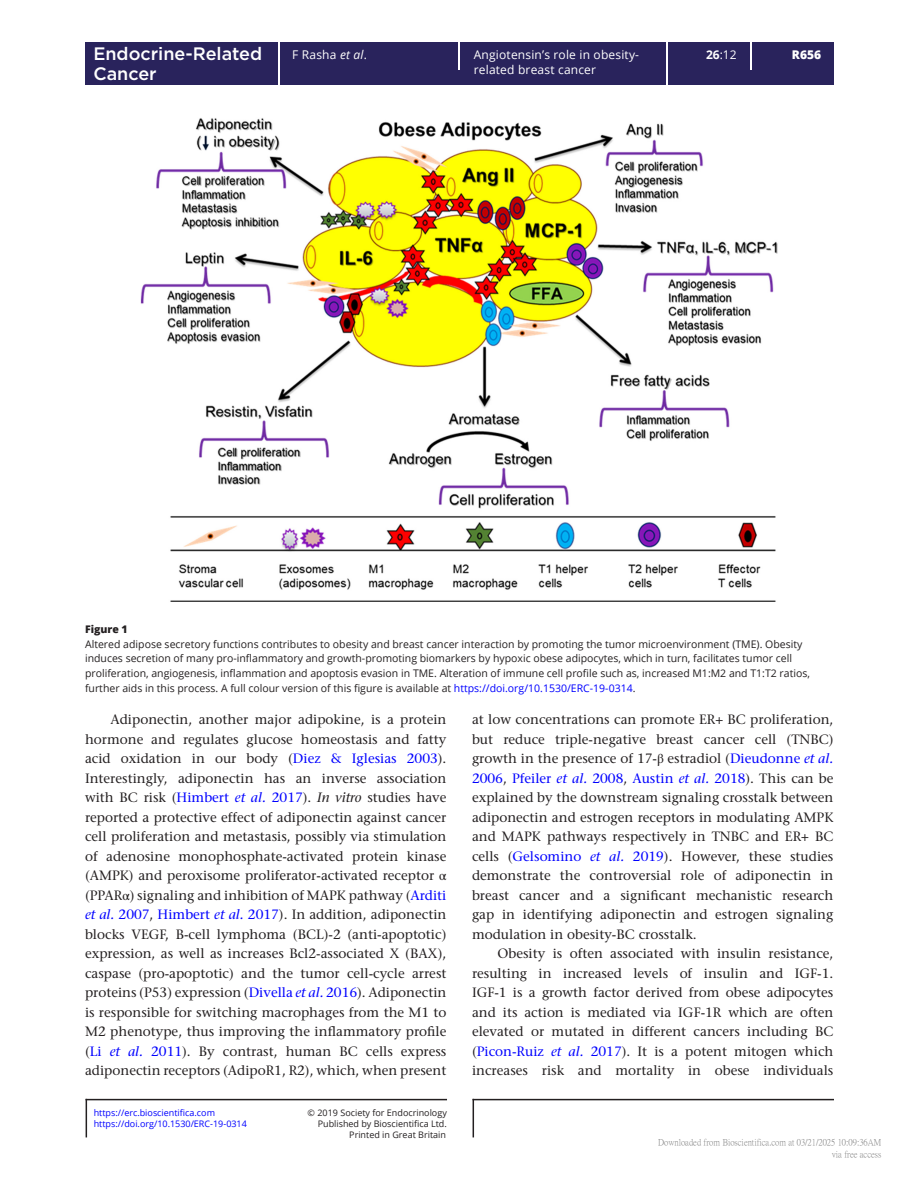
<style>
.page{position:relative;width:919px;height:1187px;background:#fff}
.page>*{position:absolute;margin:0;border:0;box-sizing:border-box;transform-origin:0 0}
.t1{font:500 18px "Gotham";color:#fff}
.TXI{font:500 13.5px/19.5px "Stone Serif Std";color:#231f20;text-align:justify}
.t2{font:12px "Open Sans";letter-spacing:.015em;color:#fff}
.t3{font:800 12px "Open Sans";color:#fff}
.FC{font:10.5px/14.7px "Open Sans";color:#231f20}
.FC-2{font:800 10.5px "Open Sans";color:#231f20}
.t4{font:9px "Open Sans";color:#231f20}
.t5{font:9px/12px "P Ming Li U";color:rgb(0 0 0/.5);text-align:right}
.t6{font:9px "Open Sans";color:#00f}
.s1{font-weight:700}
.s2{font-style:italic}
.s3{color:#00f}
.s4{font-style:italic;color:#00f}
.s5{font-family:"STIX General";font-weight:400}
</style>
<div class="page">
<hr style="left:86px;top:1098px;width:361px;height:2px;background:#231f20">
<hr style="left:86px;top:1098px;width:1px;height:39px;background:#231f20">
<hr style="left:472px;top:1098px;width:361px;height:2px;background:#231f20">
<hr style="left:472px;top:1098px;width:2px;height:39px;background:#231f20">
<div style="left:85px;top:42px;width:748px;height:43px;background:#29235c"></div>
<hr style="left:278px;top:42px;width:1px;height:43px;background:#fff">
<hr style="left:666px;top:42px;width:1px;height:43px;background:#fff">
<hr style="left:458px;top:42px;width:2px;height:27px;background:#fff">
<svg style="left:750px;top:42px;width:1px;height:27px"></svg>
<img style="left:140px;top:118px;width:638px;height:484px">
<h1 class="t1" style="left:93px;top:42px;width:170px">Endocrine-Related</h1>
<p class="t2" style="left:706px;top:47px;width:32px"><span class="s1">26</span>:12</p>
<h1 class="t1" style="left:93px;top:61px;width:65px">Cancer</h1>
<p class="t2" style="left:292px;top:47px;width:76px">F Rasha <span class="s2">et al</span>.</p>
<p class="t2" style="left:474px;top:47px;width:167px">Angiotensin’s role in obesity-</p>
<p class="t3" style="left:791px;top:46px;width:31px">R656</p>
<p class="t2" style="left:474px;top:61px;width:124px">related breast cancer</p>
<p class="FC-2" style="left:85px;top:621px;width:44px">Figure 1</p>
<p class="FC" style="left:85px;top:636px;width:726px">Altered adipose secretory functions contributes to obesity and breast cancer interaction by promoting the tumor microenvironment (TME). Obesity induces secretion of many pro-inflammatory and growth-promoting biomarkers by hypoxic obese adipocytes, which in turn, facilitates tumor cell proliferation, angiogenesis, inflammation and apoptosis evasion in TME. Alteration of immune cell profile such as, increased M1:M2 and T1:T2 ratios, further aids in this process. A full colour version of this figure is available at <span class="s3">https://doi.org/10.1530/ERC-19-0314</span>.</p>
<p class="TXI" style="left:85px;top:709px;width:363px;text-indent:26px">Adiponectin, another major adipokine, is a protein hormone and regulates glucose homeostasis and fatty acid oxidation in our body (<span class="s3">Diez &amp; Iglesias 2003</span>).<br>Interestingly, adiponectin has an inverse association with BC risk (<span class="s3">Himbert</span> <span class="s4">et al.</span> <span class="s3">2017</span>). <span class="s2">In vitro</span> studies have reported a protective effect of adiponectin against cancer cell proliferation and metastasis, possibly via stimulation of adenosine monophosphate-activated protein kinase (AMPK) and peroxisome proliferator-activated receptor <span class="s5">α </span>(PPAR<span class="s5">α</span>) signaling and inhibition of MAPK pathway (<span class="s3">Arditi </span><span class="s4">et al.</span> <span class="s3">2007</span>, <span class="s3">Himbert</span> <span class="s4">et al.</span> <span class="s3">2017</span>). In addition, adiponectin blocks VEGF, B-cell lymphoma (BCL)-2 (anti-apoptotic) expression, as well as increases Bcl2-associated X (BAX), caspase (pro-apoptotic) and the tumor cell-cycle arrest proteins (P53) expression (<span class="s3">Divella</span> <span class="s4">et al.</span> <span class="s3">2016</span>). Adiponectin is responsible for switching macrophages from the M1 to M2 phenotype, thus improving the inflammatory profile (<span class="s3">Li</span> <span class="s4">et al.</span> <span class="s3">2011</span>). By contrast, human BC cells express adiponectin receptors (AdipoR1, R2), which, when present</p>
<p class="TXI" style="left:472px;top:709px;width:363px">at low concentrations can promote ER+ BC proliferation, but reduce triple-negative breast cancer cell (TNBC) growth in the presence of 17-<span class="s5">β</span> estradiol (<span class="s3">Dieudonne</span> <span class="s4">et al.<br></span><span class="s3">2006</span>, <span class="s3">Pfeiler</span> <span class="s4">et al.</span> <span class="s3">2008</span>, <span class="s3">Austin</span> <span class="s4">et al.</span> <span class="s3">2018</span>). This can be explained by the downstream signaling crosstalk between adiponectin and estrogen receptors in modulating AMPK and MAPK pathways respectively in TNBC and ER+ BC cells (<span class="s3">Gelsomino</span> <span class="s4">et al.</span> <span class="s3">2019</span>). However, these studies demonstrate the controversial role of adiponectin in breast cancer and a significant mechanistic research gap in identifying adiponectin and estrogen signaling modulation in obesity-BC crosstalk.</p>
<p class="TXI" style="left:472px;top:943px;width:363px;text-indent:26px">Obesity is often associated with insulin resistance, resulting in increased levels of insulin and IGF-1.<br>IGF-1 is a growth factor derived from obese adipocytes and its action is mediated via IGF-1R which are often elevated or mutated in different cancers including BC (<span class="s3">Picon-Ruiz</span> <span class="s4">et al.</span> <span class="s3">2017</span>). It is a potent mitogen which increases risk and mortality in obese individuals</p>
<p class="t6" style="left:94px;top:1106px;width:123px">https://erc.bioscientifica.com</p>
<p class="t4" style="left:307px;top:1106px;width:141px">© 2019 Society for Endocrinology</p>
<p class="t6" style="left:94px;top:1117px;width:155px">https://doi.org/10.1530/ERC-19-0314</p>
<p class="t4" style="left:318px;top:1117px;width:131px">Published by Bioscientifica Ltd.</p>
<p class="t4" style="left:349px;top:1128px;width:98px">Printed in Great Britain</p>
<p class="t5" style="left:658px;top:1136px;width:225px">Downloaded from Bioscientifica.com at 03/21/2025 10:09:36AM via free access</p>
</div>
